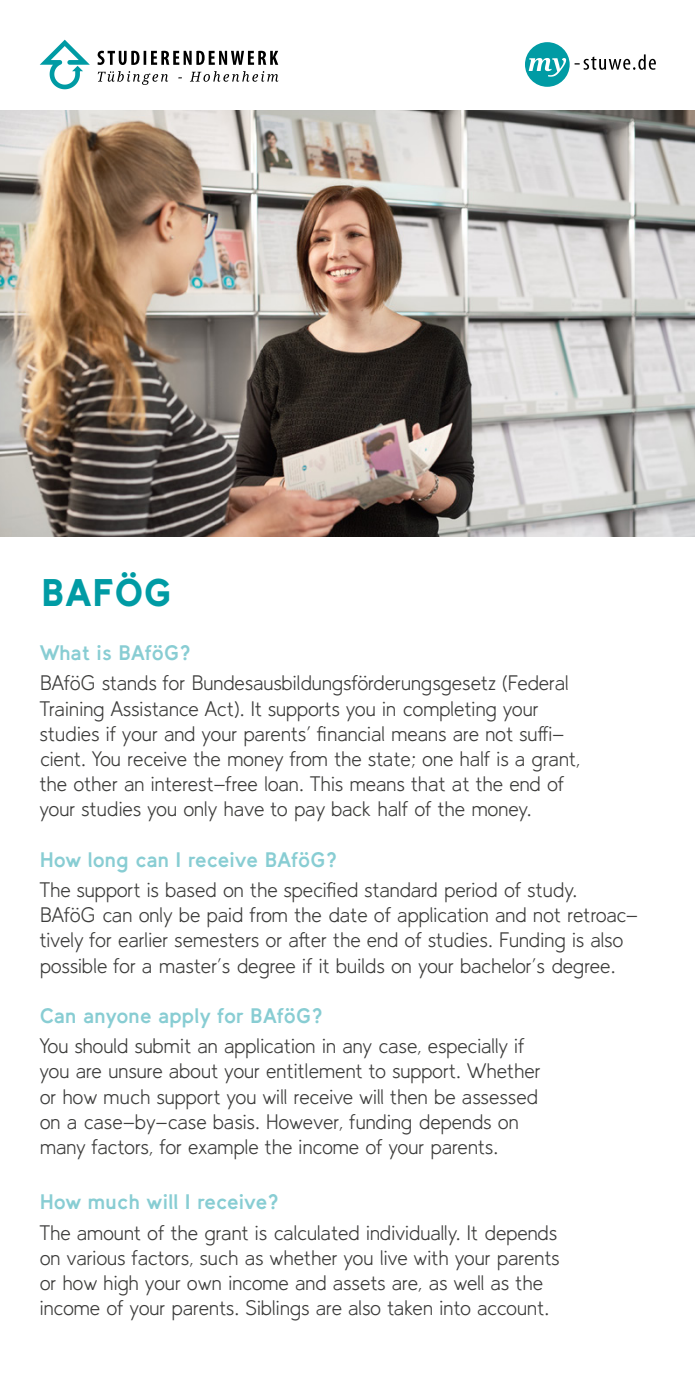
<style>
.page{position:relative;width:695px;height:1389px;background:#fff}
.page>*{position:absolute;margin:0;border:0;box-sizing:border-box;transform-origin:0 0}
.Headline_H2_22pt{font:900 38.5px "Tilde";letter-spacing:.01em;color:#009ba4}
.Fließtext_p_10pt{font:300 21px/25.2px "Tilde";letter-spacing:-.015em;color:#3c3c3b}
.Heading_H3_10pt{font:700 21px "Tilde";letter-spacing:-.01em;color:#88cdd3}
.Heading_H3_10pt-2{font:700 21px "Tilde";letter-spacing:.01em;color:#88cdd3}
</style>
<div class="page">
<svg style="left:40px;top:40px;width:50px;height:49px"></svg>
<svg style="left:98px;top:71px;width:70px;height:14px"></svg>
<svg style="left:190px;top:71px;width:88px;height:11px"></svg>
<svg style="left:97px;top:51px;width:181px;height:14px"></svg>
<div style="left:525px;top:42px;width:44px;height:45px;background:#009ba4;border-radius:50%"></div>
<svg style="left:574px;top:54px;width:81px;height:16px"></svg>
<svg style="left:528px;top:58px;width:38px;height:19px"></svg>
<img style="left:0;top:110px;width:694px;height:426px">
<p class="Headline_H2_22pt" style="left:40px;top:569px;width:133px">BAFÖG</p>
<p class="Heading_H3_10pt-2" style="left:40px;top:641px;width:152px">What is BAföG?</p>
<p class="Fließtext_p_10pt" style="left:40px;top:671px;width:542px">BAföG stands for Bundesausbildungsförderungsgesetz (Federal Training Assistance Act). It supports you in completing your studies if your and your parents‘ financial means are not suffi&shy;cient. You receive the money from the state; one half is a grant, the other an interest-free loan. This means that at the end of your studies you only have to pay back half of the money.</p>
<p class="Heading_H3_10pt" style="left:40px;top:847px;width:298px">How long can I receive BAföG?</p>
<p class="Fließtext_p_10pt" style="left:40px;top:878px;width:599px">The support is based on the specified standard period of study.<br>BAföG can only be paid from the date of application and not retroac&shy;tively for earlier semesters or after the end of studies. Funding is also possible for a master‘s degree if it builds on your bachelor‘s degree.</p>
<p class="Heading_H3_10pt" style="left:40px;top:1003px;width:284px">Can anyone apply for BAföG?</p>
<p class="Fließtext_p_10pt" style="left:40px;top:1034px;width:502px">You should submit an application in any case, especially if you are unsure about your entitlement to support. Whether or how much support you will receive will then be assessed on a case-by-case basis. However, funding depends on many factors, for example the income of your parents.</p>
<p class="Heading_H3_10pt" style="left:40px;top:1190px;width:240px">How much will I receive?</p>
<p class="Fließtext_p_10pt" style="left:40px;top:1220px;width:521px">The amount of the grant is calculated individually. It depends on various factors, such as whether you live with your parents or how high your own income and assets are, as well as the income of your parents. Siblings are also taken into account.</p>
</div>
